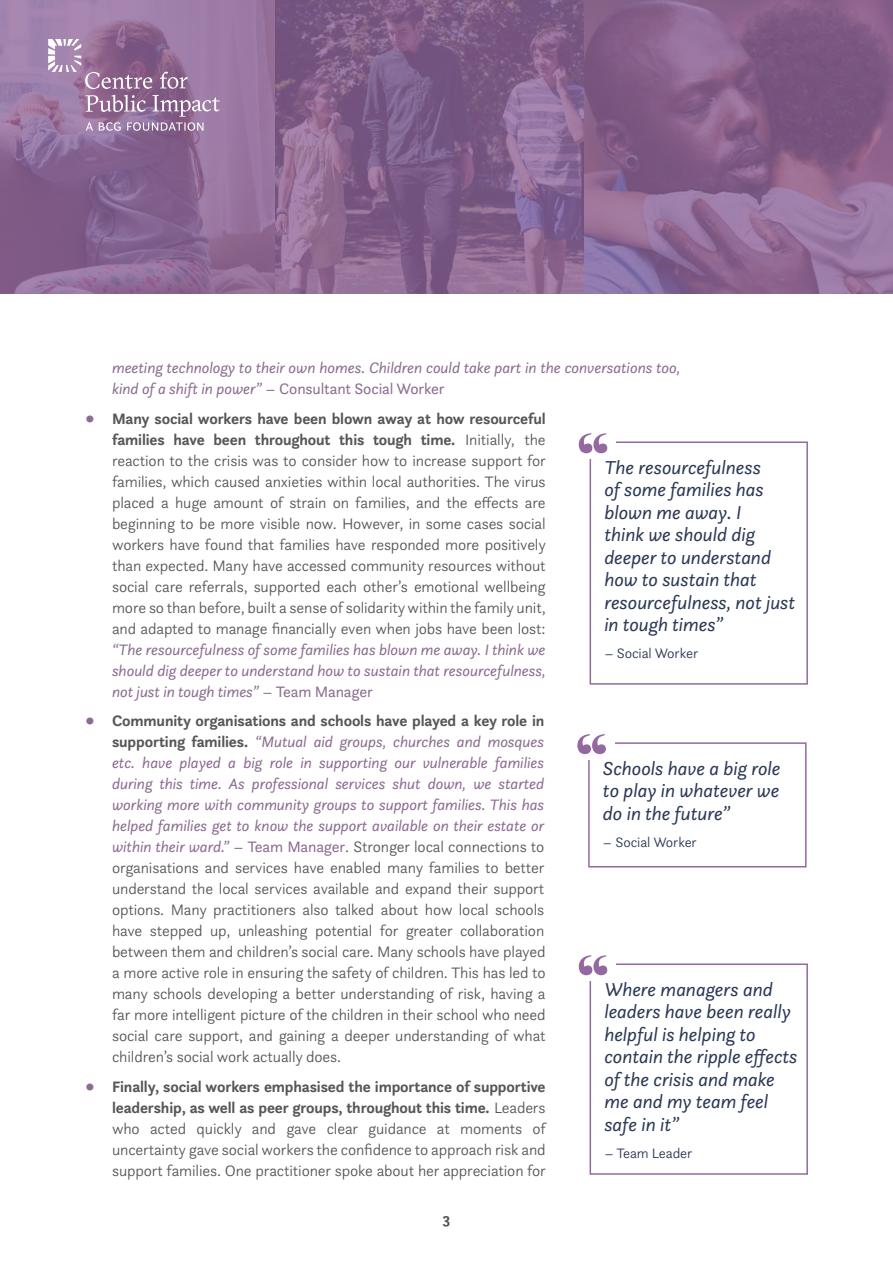
<style>
.page{position:relative;width:893px;height:1263px;background:#fff}
.page>*{position:absolute;margin:0;border:0;box-sizing:border-box;transform-origin:0 0}
.t1{font:500 105px "Big Caslon";color:#9469a0}
.t2{font:italic 19.5px/22.5px "Questa Sans";letter-spacing:-.01em;color:#2b3955}
.t3{font:300 15.75px/21px "Questa Sans";letter-spacing:-.01em;color:#575756;text-align:justify}
.t4{font:italic 15.75px/21px "Questa Sans";letter-spacing:-.01em;color:#8c6c91}
.t5{font:700 15.75px "Questa Sans";color:#575756}
.t6{font:300 14.25px "Questa Sans";letter-spacing:-.01em;color:#2b3955}
.s1{font-style:normal}
.s2{font-weight:700;font-size:21px;color:#8c6c91}
.s3{font-weight:700}
.s4{font-weight:400;font-style:italic;color:#8c6c91}
.s5{font-weight:400;color:#8c6c91}
</style>
<div class="page">
<svg style="left:0;top:0;width:893px;height:293px;background:#896690"></svg>
<div style="left:588px;top:742px;width:218px;height:125px;border:2px solid #9469a0"></div>
<div style="left:574px;top:733px;width:41px;height:27px;background:#fff"></div>
<div style="left:590px;top:441px;width:218px;height:244px;border:2px solid #9469a0"></div>
<div style="left:575px;top:433px;width:41px;height:26px;background:#fff"></div>
<div style="left:590px;top:963px;width:218px;height:212px;border:2px solid #9469a0"></div>
<div style="left:575px;top:955px;width:41px;height:26px;background:#fff"></div>
<svg style="left:48px;top:39px;width:104px;height:50px;background:#9f7da1"></svg>
<svg style="left:160px;top:72px;width:27px;height:17px"></svg>
<svg style="left:86px;top:95px;width:134px;height:36px;background:#a386a8"></svg>
<p class="t4" style="left:112px;top:357px;width:570px">meeting technology to their own homes. Children could take part in the conversations too, kind of a shift in power” <span class="s1">– Consultant Social Worker</span></p>
<p class="t3" style="left:112px;top:408px;width:435px;text-indent:-27px"><span class="s2">•</span> <span class="s3">Many social workers have been blown away at how resourceful families have been throughout this tough time.</span> Initially, the reaction to the crisis was to consider how to increase support for families, which caused anxieties within local authorities. The virus placed a huge amount of strain on families, and the effects are beginning to be more visible now. However, in some cases social workers have found that families have responded more positively than expected. Many have accessed community resources without social care referrals, supported each other’s emotional wellbeing more so than before, built a sense of solidarity within the family unit, and adapted to manage financially even when jobs have been lost:</p>
<p class="t4" style="left:112px;top:638px;width:435px;text-align:justify">“The resourcefulness of some families has blown me away. I think we should dig deeper to understand how to sustain that resourcefulness, not just in tough times” <span class="s1">– Team Manager</span></p>
<p class="t3" style="left:112px;top:710px;width:435px;text-indent:-27px"><span class="s2">•</span> <span class="s3">Community organisations and schools have played a key role in supporting families.</span> <span class="s4">“Mutual aid groups, churches and mosques etc. have played a big role in supporting our vulnerable families during this time. As professional services shut down, we started working more with community groups to support families. This has helped families get to know the support available on their estate or within their ward.”</span> <span class="s5">– Team Manager</span>. Stronger local connections to organisations and services have enabled many families to better understand the local services available and expand their support options. Many practitioners also talked about how local schools have stepped up, unleashing potential for greater collaboration between them and children’s social care. Many schools have played a more active role in ensuring the safety of children. This has led to many schools developing a better understanding of risk, having a far more intelligent picture of the children in their school who need social care support, and gaining a deeper understanding of what children’s social work actually does.</p>
<p class="t3" style="left:112px;top:1076px;width:435px;text-indent:-27px"><span class="s2">•</span> <span class="s3">Finally, social workers emphasised the importance of supportive leadership, as well as peer groups, throughout this time.</span> Leaders who acted quickly and gave clear guidance at moments of uncertainty gave social workers the confidence to approach risk and support families. One practitioner spoke about her appreciation for</p>
<h1 class="t1" style="left:580px;top:386px;width:30px">“</h1>
<p class="t2" style="left:604px;top:456px;width:193px">The resourcefulness<br>of some families has blown me away. I<br>think we should dig deeper to understand how to sustain that resourcefulness, not just in tough times”</p>
<p class="t6" style="left:604px;top:645px;width:95px">– Social Worker</p>
<h1 class="t1" style="left:579px;top:686px;width:30px">“</h1>
<p class="t2" style="left:603px;top:756px;width:179px;text-align:justify">Schools have a big role to play in whatever we do in the future”</p>
<p class="t6" style="left:603px;top:833px;width:95px">– Social Worker</p>
<h1 class="t1" style="left:580px;top:908px;width:30px">“</h1>
<p class="t2" style="left:604px;top:977px;width:195px">Where managers and leaders have been really helpful is helping to contain the ripple effects of the crisis and make me and my team feel safe in it”</p>
<p class="t6" style="left:604px;top:1144px;width:90px">– Team Leader</p>
<p class="t5" style="left:443px;top:1208px;width:9px">3</p>
</div>
